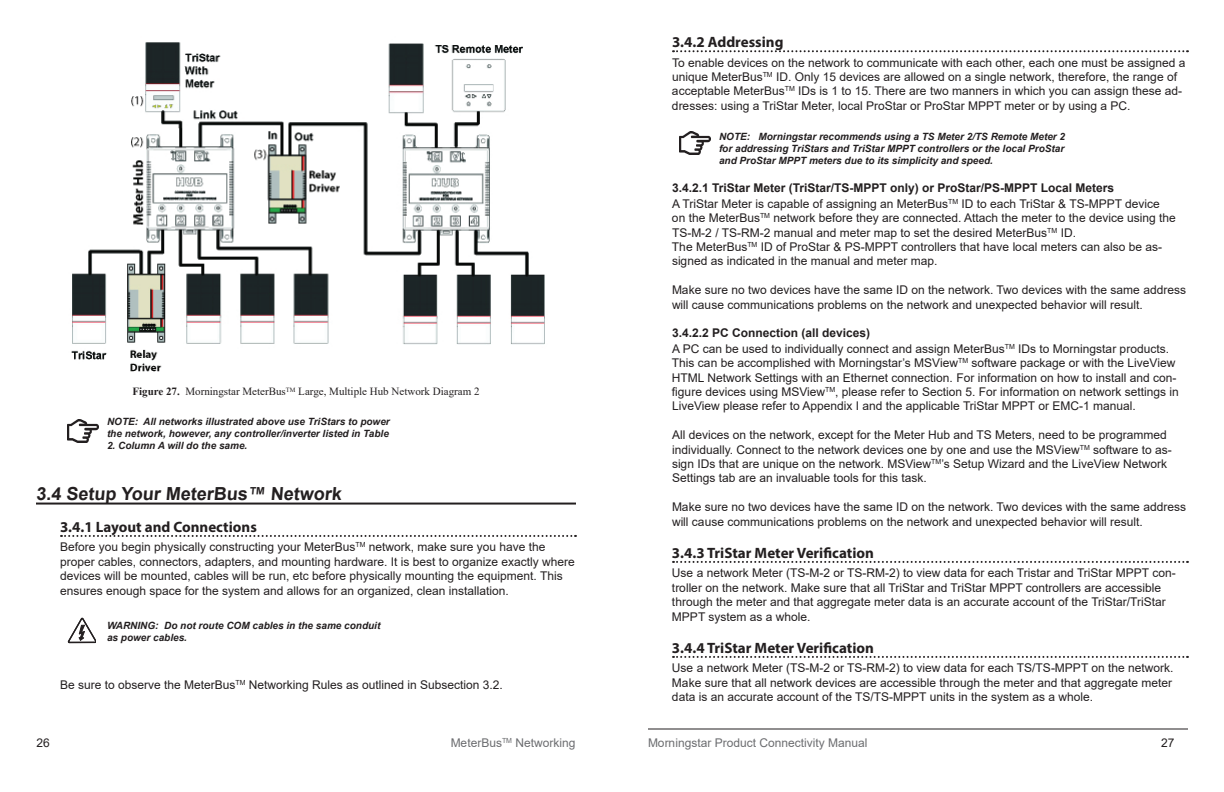
<style>
.page{position:relative;width:1224px;height:792px;background:#fff}
.page>*{position:absolute;margin:0;border:0;box-sizing:border-box;transform-origin:0 0}
.t1{font:700 18px "Arial";color:#231f20}
.t2{font:700 15px "Myriad Pro";color:#231f20}
.t3{font:12px/14.4px "Arial";color:#231f20}
.t4{font:12px "Arial";color:#6c6d70}
.t5{font:11px "Times New Roman";color:#231f20}
.t6{font:italic 700 10px/12px "Arial";color:#231f20}
.s1{font-weight:700}
</style>
<div class="page">
<hr style="left:648px;top:728px;width:540px;height:2px;background:#231f20">
<hr style="left:36px;top:503px;width:540px;height:2px;background:#231f20">
<svg style="left:61px;top:535px;width:515px;height:2px"></svg>
<img style="left:71px;top:42px;width:474px;height:330px">
<svg style="left:67px;top:617px;width:29px;height:26px"></svg>
<img style="left:68px;top:420px;width:31px;height:22px">
<svg style="left:673px;top:50px;width:515px;height:2px"></svg>
<svg style="left:673px;top:561px;width:515px;height:2px"></svg>
<svg style="left:673px;top:656px;width:515px;height:2px"></svg>
<img style="left:680px;top:132px;width:31px;height:22px">
<p class="t5" style="left:132px;top:384px;width:349px"><span class="s1">Figure 27.</span> Morningstar MeterBus<sup>TM</sup> Large, Multiple Hub Network Diagram 2</p>
<p class="t6" style="left:107px;top:416px;width:284px">NOTE: All networks illustrated above use TriStars to power the network, however, any controller/inverter listed in Table</p>
<p class="t6" style="left:107px;top:440px;width:142px">2. Column A will do the same.</p>
<h1 class="t1" style="left:36px;top:481px;width:309px">3.4 Setup Your MeterBus™ Network</h1>
<p class="t2" style="left:60px;top:517px;width:198px">3.4.1 Layout and Connections</p>
<p class="t3" style="left:60px;top:540px;width:516px">Before you begin physically constructing your MeterBus<sup>TM</sup> network, make sure you have the proper cables, connectors, adapters, and mounting hardware. It is best to organize exactly where devices will be mounted, cables will be run, etc before physically mounting the equipment. This ensures enough space for the system and allows for an organized, clean installation.</p>
<p class="t6" style="left:107px;top:620px;width:275px">WARNING: Do not route COM cables in the same conduit as power cables.</p>
<p class="t3" style="left:60px;top:678px;width:444px">Be sure to observe the MeterBus<sup>TM</sup> Networking Rules as outlined in Subsection 3.2.</p>
<p class="t2" style="left:672px;top:32px;width:113px">3.4.2 Addressing</p>
<p class="t3" style="left:672px;top:55px;width:515px">To enable devices on the network to communicate with each other, each one must be assigned a unique MeterBus<sup>TM</sup> ID. Only 15 devices are allowed on a single network, therefore, the range of acceptable MeterBus<sup>TM</sup> IDs is 1 to 15. There are two manners in which you can assign these ad&shy;dresses: using a TriStar Meter, local ProStar or ProStar MPPT meter or by using a PC.</p>
<p class="t6" style="left:719px;top:130px;width:348px;text-align:justify">NOTE: Morningstar recommends using a TS Meter 2/TS Remote Meter 2 for addressing TriStars and TriStar MPPT controllers or the local ProStar and ProStar MPPT meters due to its simplicity and speed.</p>
<p class="t3" style="left:672px;top:181px;width:505px"><span class="s1">3.4.2.1 TriStar Meter (TriStar/TS-MPPT only) or ProStar/PS-MPPT Local Meters<br></span>A TriStar Meter is capable of assigning an MeterBus<sup>TM</sup> ID to each TriStar &amp; TS-MPPT device on the MeterBus<sup>TM</sup> network before they are connected. Attach the meter to the device using the TS-M-2 / TS-RM-2 manual and meter map to set the desired MeterBus<sup>TM</sup> ID.<br>The MeterBus<sup>TM</sup> ID of ProStar &amp; PS-MPPT controllers that have local meters can also be as&shy;signed as indicated in the manual and meter map.</p>
<p class="t3" style="left:672px;top:283px;width:516px">Make sure no two devices have the same ID on the network. Two devices with the same address will cause communications problems on the network and unexpected behavior will result.</p>
<p class="t3" style="left:672px;top:326px;width:508px"><span class="s1">3.4.2.2 PC Connection (all devices)<br></span>A PC can be used to individually connect and assign MeterBus<sup>TM</sup> IDs to Morningstar products.<br>This can be accomplished with Morningstar’s MSView<sup>TM</sup> software package or with the LiveView HTML Network Settings with an Ethernet connection. For information on how to install and con&shy;figure devices using MSView<sup>TM</sup>, please refer to Section 5. For information on network settings in LiveView please refer to Appendix I and the applicable TriStar MPPT or EMC-1 manual.</p>
<p class="t3" style="left:672px;top:428px;width:501px">All devices on the network, except for the Meter Hub and TS Meters, need to be programmed individually. Connect to the network devices one by one and use the MSView<sup>TM</sup> software to as&shy;sign IDs that are unique on the network. MSView<sup>TM</sup>’s Setup Wizard and the LiveView Network Settings tab are an invaluable tools for this task.</p>
<p class="t3" style="left:672px;top:500px;width:516px">Make sure no two devices have the same ID on the network. Two devices with the same address will cause communications problems on the network and unexpected behavior will result.</p>
<p class="t2" style="left:672px;top:543px;width:203px">3.4.3 TriStar Meter Verification</p>
<p class="t3" style="left:672px;top:566px;width:505px">Use a network Meter (TS-M-2 or TS-RM-2) to view data for each Tristar and TriStar MPPT con&shy;troller on the network. Make sure that all TriStar and TriStar MPPT controllers are accessible through the meter and that aggregate meter data is an accurate account of the TriStar/TriStar MPPT system as a whole.</p>
<p class="t2" style="left:672px;top:638px;width:203px">3.4.4 TriStar Meter Verification</p>
<p class="t3" style="left:672px;top:661px;width:503px;text-align:justify">Use a network Meter (TS-M-2 or TS-RM-2) to view data for each TS/TS-MPPT on the network.<br>Make sure that all network devices are accessible through the meter and that aggregate meter data is an accurate account of the TS/TS-MPPT units in the system as a whole.</p>
<p class="t3" style="left:37px;top:735px;width:15px">26</p>
<p class="t4" style="left:451px;top:734px;width:126px">MeterBus<sup>TM</sup> Networking</p>
<p class="t4" style="left:648px;top:734px;width:221px">Morningstar Product Connectivity Manual</p>
<p class="t3" style="left:1161px;top:735px;width:15px">27</p>
</div>
